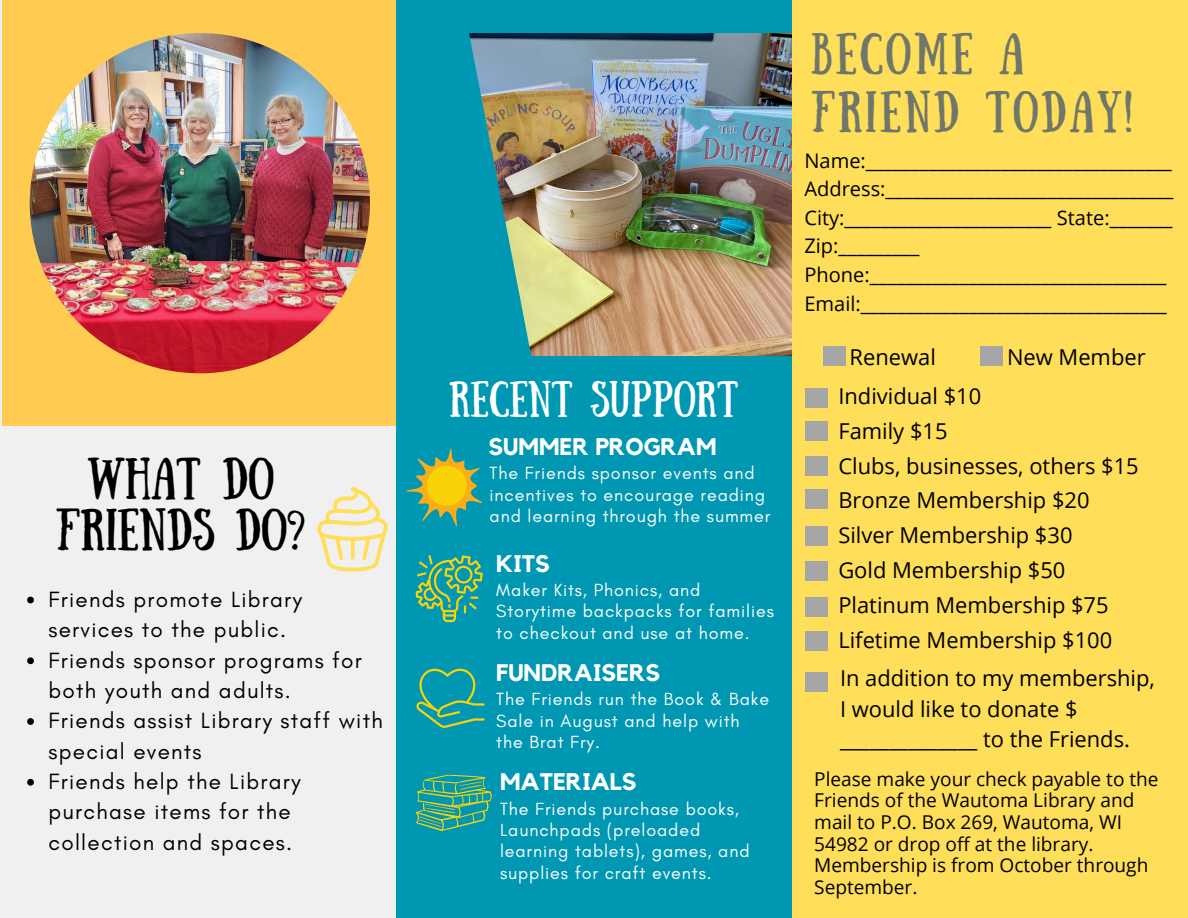
<style>
.page{position:relative;width:1188px;height:918px;background:#f1f0f0}
.page>*{position:absolute;margin:0;border:0;box-sizing:border-box;transform-origin:0 0}
.t1{font:42px/50.7px "Sunday";color:#000;text-align:center}
.t2{font:41.4px/57.3px "Sunday";letter-spacing:.065em;color:#6f766a}
.t3{font:36px "Sunday";color:#fff}
.t4{font:700 23.85px "Kollektif";color:#fff}
.t5{font:22.5px/30.3px "Glacial Indifference";letter-spacing:.055em;color:#000}
.t6{font:21.9px/30.3px "Open Sans";color:#000}
.t7{font:20.1px/28.7px "Open Sans";color:#000}
.t8{font:19.05px/21.8px "Open Sans";color:#000}
.t9{font:18px/21.3px "Glacial Indifference";letter-spacing:.05em;color:#fff}
</style>
<div class="page">
<div style="left:784px;top:0;width:404px;height:918px;background:#ffde59"></div>
<div style="left:2px;top:1px;width:396px;height:425px;background:#ffcb51"></div>
<div style="left:396px;top:0;width:396px;height:918px;background:#0097b2"></div>
<img style="left:469px;top:33px;width:323px;height:323px">
<div style="left:823px;top:346px;width:22px;height:20px;background:#a6a6a6"></div>
<div style="left:980px;top:346px;width:22px;height:20px;background:#a6a6a6"></div>
<svg style="left:407px;top:448px;width:76px;height:79px"></svg>
<svg style="left:416px;top:555px;width:67px;height:67px"></svg>
<svg style="left:416px;top:668px;width:68px;height:60px"></svg>
<svg style="left:416px;top:775px;width:76px;height:56px"></svg>
<div style="left:806px;top:389px;width:22px;height:19px;background:#a6a6a6"></div>
<div style="left:806px;top:422px;width:22px;height:19px;background:#a6a6a6"></div>
<div style="left:806px;top:456px;width:22px;height:19px;background:#a6a6a6"></div>
<div style="left:806px;top:490px;width:22px;height:19px;background:#a6a6a6"></div>
<div style="left:806px;top:526px;width:22px;height:19px;background:#a6a6a6"></div>
<div style="left:806px;top:562px;width:22px;height:19px;background:#a6a6a6"></div>
<div style="left:806px;top:598px;width:22px;height:19px;background:#a6a6a6"></div>
<div style="left:806px;top:632px;width:22px;height:19px;background:#a6a6a6"></div>
<div style="left:806px;top:672px;width:22px;height:20px;background:#a6a6a6"></div>
<svg style="left:317px;top:487px;width:71px;height:84px"></svg>
<svg style="left:27px;top:597px;width:7px;height:6px"></svg>
<svg style="left:27px;top:657px;width:7px;height:7px"></svg>
<svg style="left:27px;top:718px;width:7px;height:7px"></svg>
<svg style="left:27px;top:779px;width:7px;height:7px"></svg>
<img style="left:30px;top:33px;width:340px;height:340px;border-radius:50%">
<p class="t1" style="left:56px;top:449px;width:251px">WHAT DO<br>FRIENDS DO?</p>
<p class="t5" style="left:49px;top:584px;width:255px">Friends promote Library services to the public.</p>
<p class="t5" style="left:49px;top:644px;width:315px">Friends sponsor programs for both youth and adults.</p>
<p class="t5" style="left:49px;top:705px;width:336px">Friends assist Library staff with special events</p>
<p class="t5" style="left:49px;top:766px;width:254px">Friends help the Library purchase items for the collection and spaces.</p>
<p class="t3" style="left:449px;top:374px;width:291px">RECENT SUPPORT</p>
<p class="t4" style="left:488px;top:436px;width:230px">SUMMER PROGRAM</p>
<p class="t9" style="left:490px;top:462px;width:282px">The Friends sponsor events and incentives to encourage reading and learning through the summer</p>
<p class="t4" style="left:496px;top:553px;width:55px">KITS</p>
<p class="t9" style="left:496px;top:579px;width:279px">Maker Kits, Phonics, and<br>Storytime backpacks for families to checkout and use at home.</p>
<p class="t4" style="left:496px;top:661px;width:165px">FUNDRAISERS</p>
<p class="t9" style="left:496px;top:688px;width:274px">The Friends run the Book &amp; Bake<br>Sale in August and help with the Brat Fry.</p>
<p class="t4" style="left:500px;top:771px;width:138px">MATERIALS</p>
<p class="t9" style="left:500px;top:798px;width:251px">The Friends purchase books,<br>Launchpads (preloaded learning tablets), games, and supplies for craft events.</p>
<p class="t2" style="left:811px;top:21px;width:322px">BECOME A<br>FRIEND TODAY!</p>
<p class="t7" style="left:804px;top:146px;width:369px">Name:__________________________________</p>
<p class="t7" style="left:804px;top:174px;width:371px">Address:________________________________</p>
<p class="t7" style="left:804px;top:203px;width:370px">City:_______________________ State:_______<br>Zip:_________</p>
<p class="t7" style="left:804px;top:260px;width:364px">Phone:_________________________________</p>
<p class="t7" style="left:804px;top:289px;width:364px">Email:__________________________________</p>
<p class="t6" style="left:850px;top:341px;width:88px">Renewal</p>
<p class="t6" style="left:1007px;top:341px;width:140px">New Member</p>
<p class="t6" style="left:838px;top:380px;width:144px">Individual $10</p>
<p class="t6" style="left:838px;top:415px;width:111px">Family $15</p>
<p class="t6" style="left:838px;top:450px;width:302px">Clubs, businesses, others $15</p>
<p class="t6" style="left:838px;top:485px;width:253px">Bronze Membership $20</p>
<p class="t6" style="left:838px;top:520px;width:236px">Silver Membership $30</p>
<p class="t6" style="left:838px;top:555px;width:229px">Gold Membership $50</p>
<p class="t6" style="left:838px;top:589px;width:272px">Platinum Membership $75</p>
<p class="t6" style="left:838px;top:624px;width:275px">Lifetime Membership $100</p>
<p class="t6" style="left:840px;top:663px;width:316px">In addition to my membership,<br>I would like to donate $ ______________ to the Friends.</p>
<p class="t8" style="left:814px;top:767px;width:346px">Please make your check payable to the Friends of the Wautoma Library and mail to P.O. Box 269, Wautoma, WI 54982 or drop off at the library.</p>
<p class="t8" style="left:814px;top:854px;width:336px">Membership is from October through</p>
<p class="t8" style="left:814px;top:876px;width:105px">September.</p>
</div>
